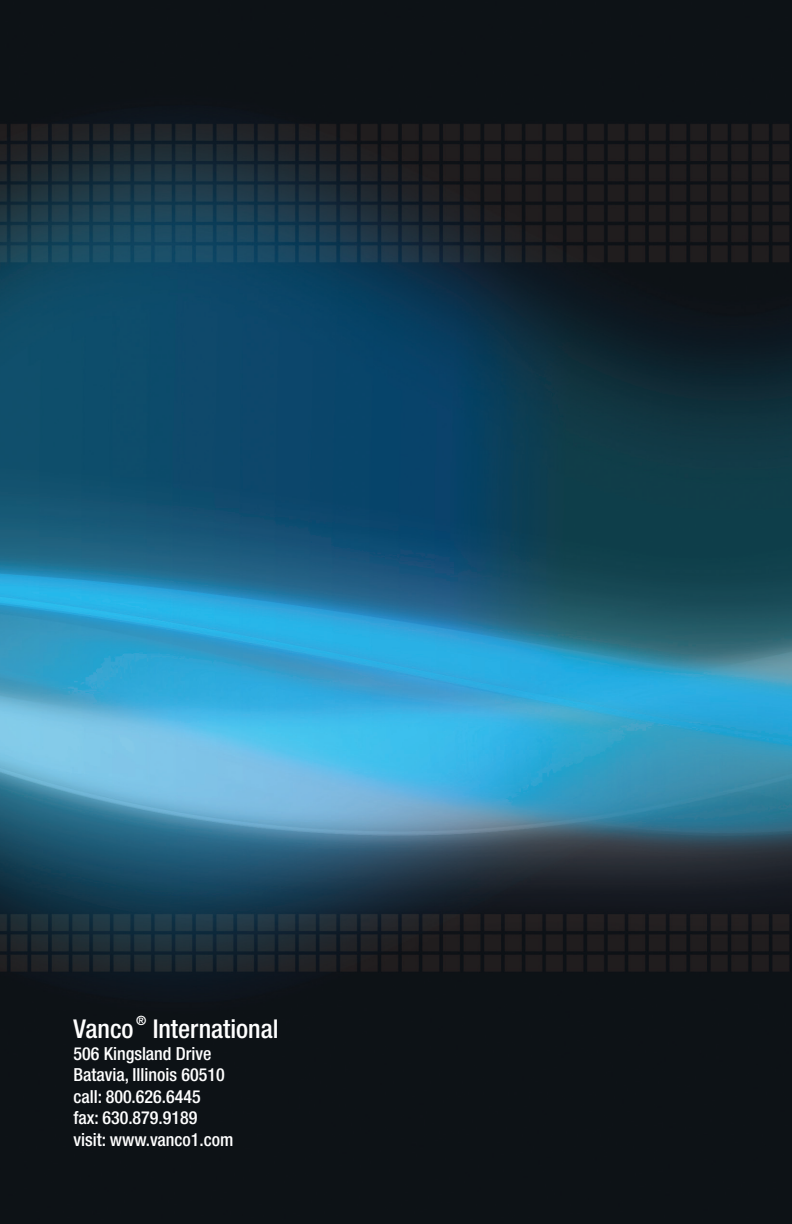
<style>
.page{position:relative;width:792px;height:1224px;background:#fff}
.page>*{position:absolute;margin:0;border:0;box-sizing:border-box;transform-origin:0 0}
.t1{font:500 condensed 26px "Helvetica Neue LT Std";color:#fff}
.t2{font:500 condensed 18px "Helvetica Neue LT Std";color:#fff}
.t3{font:500 condensed 12.8px "Helvetica Neue LT Std";color:#fff}
</style>
<div class="page">
<img style="left:0;top:0;width:792px;height:1224px">
<p class="t1" style="left:73px;top:1013px;width:62px">Vanco</p>
<p class="t3" style="left:136px;top:1013px;width:12px">®</p>
<p class="t1" style="left:153px;top:1013px;width:127px">International</p>
<p class="t2" style="left:73px;top:1043px;width:140px">506 Kingsland Drive</p>
<p class="t2" style="left:73px;top:1064px;width:153px">Batavia, Illinois 60510</p>
<p class="t2" style="left:73px;top:1086px;width:129px">call: 800.626.6445</p>
<p class="t2" style="left:73px;top:1107px;width:126px">fax: 630.879.9189</p>
<p class="t2" style="left:73px;top:1129px;width:162px">visit: www.vanco1.com</p>
</div>
